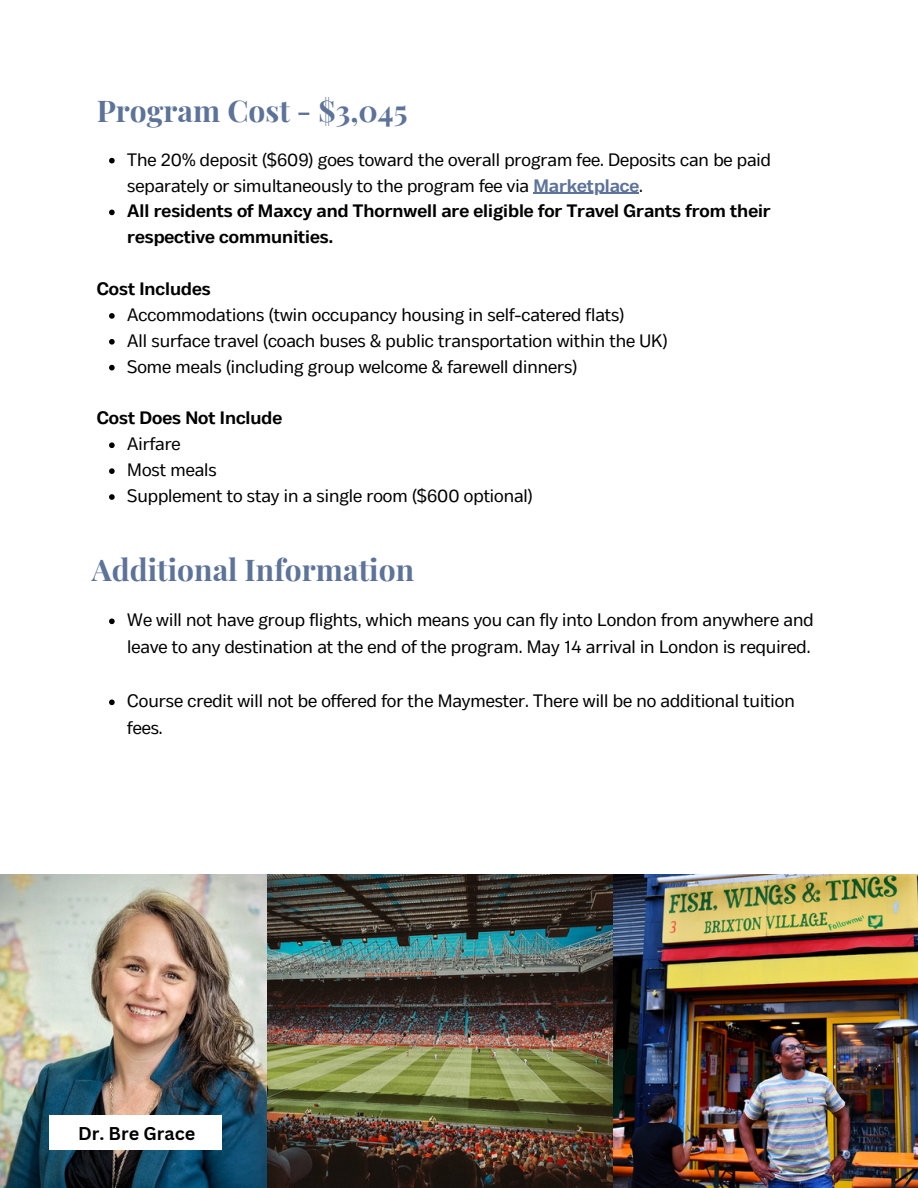
<style>
.page{position:relative;width:918px;height:1188px;background:#fff}
.page>*{position:absolute;margin:0;border:0;box-sizing:border-box;transform-origin:0 0}
.t1{font:700 30px "Playfair Display";color:#5e7399}
.t2{font:18px/25.8px "Body Text";color:#000}
.t3{font:700 18px "Body Text";color:#000}
.t4{font:700 18px "Canva Sans";color:#000}
.s1{font-weight:700;color:#5e7399}
.s2{font-weight:700}
</style>
<div class="page">
<img style="left:0;top:875px;width:268px;height:313px">
<div style="left:50px;top:1115px;width:172px;height:35px;background:#fff"></div>
<img style="left:612px;top:875px;width:306px;height:313px">
<img style="left:268px;top:875px;width:344px;height:313px">
<svg style="left:109px;top:619px;width:6px;height:5px"></svg>
<svg style="left:109px;top:700px;width:6px;height:5px"></svg>
<svg style="left:109px;top:158px;width:6px;height:5px"></svg>
<hr style="left:533px;top:193px;width:106px;height:1px;background:#5e7399">
<svg style="left:109px;top:210px;width:6px;height:5px"></svg>
<svg style="left:109px;top:313px;width:6px;height:6px"></svg>
<svg style="left:109px;top:339px;width:6px;height:6px"></svg>
<svg style="left:109px;top:365px;width:6px;height:5px"></svg>
<svg style="left:109px;top:442px;width:6px;height:6px"></svg>
<svg style="left:109px;top:468px;width:6px;height:6px"></svg>
<svg style="left:109px;top:494px;width:6px;height:6px"></svg>
<h1 class="t1" style="left:97px;top:89px;width:312px">Program Cost - $3,045</h1>
<p class="t2" style="left:127px;top:148px;width:645px">The 20% deposit ($609) goes toward the overall program fee. Deposits can be paid separately or simultaneously to the program fee via <span class="s1">Marketplace</span>.<br><span class="s2">All residents of Maxcy and Thornwell are eligible for Travel Grants from their respective communities.</span></p>
<p class="t3" style="left:97px;top:278px;width:116px">Cost Includes</p>
<p class="t2" style="left:127px;top:303px;width:542px">Accommodations (twin occupancy housing in self-catered flats)<br>All surface travel (coach buses &amp; public transportation within the UK)<br>Some meals (including group welcome &amp; farewell dinners)</p>
<p class="t3" style="left:97px;top:408px;width:187px">Cost Does Not Include</p>
<p class="t2" style="left:127px;top:433px;width:407px">Airfare<br>Most meals<br>Supplement to stay in a single room ($600 optional)</p>
<h1 class="t1" style="left:92px;top:549px;width:324px">Additional Information</h1>
<p class="t2" style="left:127px;top:608px;width:688px;line-height:27px">We will not have group flights, which means you can fly into London from anywhere and leave to any destination at the end of the program. May 14 arrival in London is required.</p>
<p class="t2" style="left:127px;top:689px;width:669px;line-height:27px">Course credit will not be offered for the Maymester. There will be no additional tuition fees.</p>
<p class="t4" style="left:78px;top:1120px;width:119px">Dr. Bre Grace</p>
</div>
